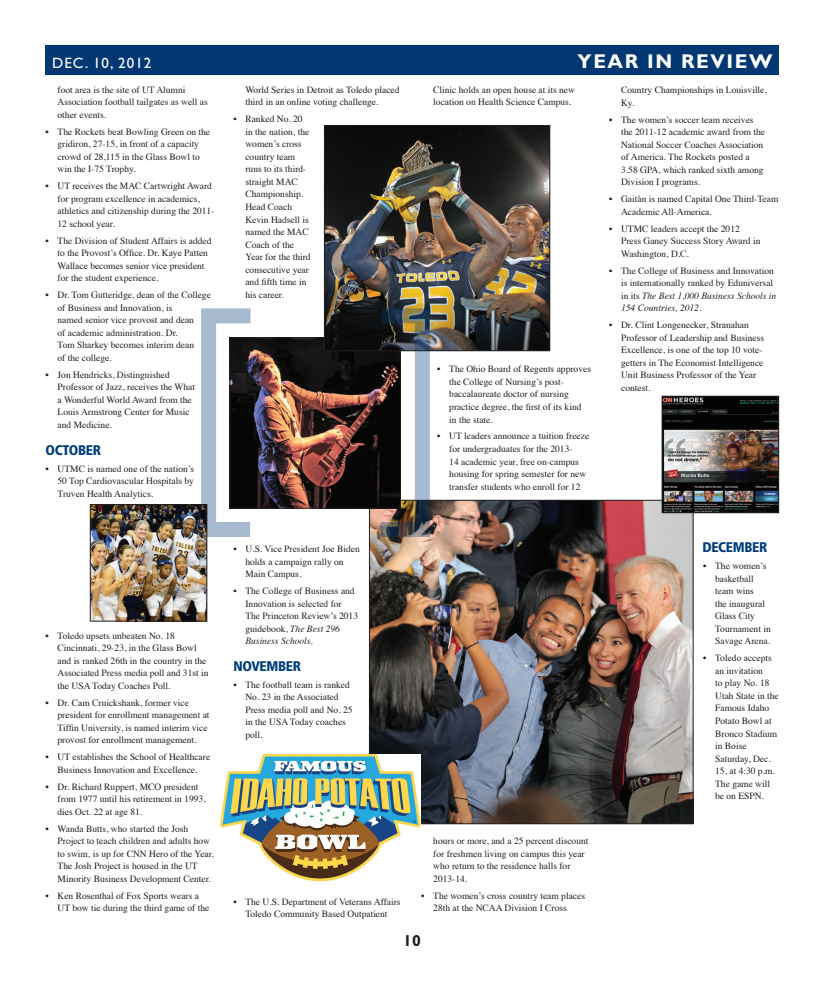
<style>
.page{position:relative;width:824px;height:990px;background:#fff}
.page>*{position:absolute;margin:0;border:0;box-sizing:border-box;transform-origin:0 0}
.t1{font:700 20px "Gill Sans";letter-spacing:.08em;color:#fff}
.t2{font:700 16px "Gill Sans";color:#231f20}
.t3{font:15px "Gill Sans";letter-spacing:.07em;color:#fff}
.t4{font:900 condensed 14px "Frutiger LT Std";letter-spacing:-.025em;color:#013d7d}
.t5{font:9.5px/12.5px "Times";color:#231f20}
.s1{font-style:italic}
</style>
<div class="page">
<div style="left:45px;top:45px;width:734px;height:30px;background:#013874"></div>
<img style="left:371px;top:502px;width:320px;height:320px">
<div style="left:369px;top:500px;width:324px;height:324px;border:1px solid #231f20"></div>
<img style="left:251px;top:340px;width:128px;height:166px">
<img style="left:326px;top:127px;width:222px;height:222px">
<div style="left:324px;top:125px;width:226px;height:226px;border:1px solid #231f20"></div>
<img style="left:664px;top:398px;width:112px;height:113px">
<div style="left:662px;top:396px;width:116px;height:117px;border:1px solid #231f20"></div>
<svg style="left:201px;top:308px;width:50px;height:230px"></svg>
<img style="left:379px;top:307px;width:52px;height:231px">
<img style="left:92px;top:506px;width:113px;height:113px">
<div style="left:90px;top:504px;width:117px;height:117px;border:1px solid #231f20"></div>
<img style="left:220px;top:755px;width:201px;height:126px">
<h3 class="t3" style="left:52px;top:55px;width:101px">DEC. 10, 2012</h3>
<h1 class="t1" style="left:577px;top:50px;width:196px">YEAR IN REVIEW</h1>
<p class="t5" style="left:58px;top:83px;width:152px">foot area is the site of UT Alumni<br>Association football tailgates as well as other events.</p>
<p class="t5" style="left:58px;top:125px;width:154px;text-indent:-12px">• The Rockets beat Bowling Green on the gridiron, 27-15, in front of a capacity crowd of 28,115 in the Glass Bowl to win the I-75 Trophy.</p>
<p class="t5" style="left:58px;top:179px;width:158px;text-indent:-12px">• UT receives the MAC Cartwright Award for program excellence in academics, athletics and citizenship during the 2011- 12 school year.</p>
<p class="t5" style="left:58px;top:234px;width:155px;text-indent:-12px">• The Division of Student Affairs is added to the Provost’s Office. Dr. Kaye Patten Wallace becomes senior vice president for the student experience.</p>
<p class="t5" style="left:58px;top:288px;width:155px;text-indent:-12px">• Dr. Tom Gutteridge, dean of the College of Business and Innovation, is<br>named senior vice provost and dean<br>of academic administration. Dr.<br>Tom Sharkey becomes interim dean<br>of the college.</p>
<p class="t5" style="left:58px;top:368px;width:139px;text-indent:-12px">• Jon Hendricks, Distinguished<br>Professor of Jazz, receives the What a Wonderful World Award from the<br>Louis Armstrong Center for Music and Medicine.</p>
<h3 class="t4" style="left:46px;top:442px;width:57px">OCTOBER</h3>
<p class="t5" style="left:58px;top:462px;width:138px;text-align:justify;text-indent:-12px">• UTMC is named one of the nation’s 50 Top Cardiovascular Hospitals by Truven Health Analytics.</p>
<p class="t5" style="left:245px;top:83px;width:156px">World Series in Detroit as Toledo placed third in an online voting challenge.</p>
<p class="t5" style="left:245px;top:112px;width:67px;text-indent:-12px">• Ranked No. 20 in the nation, the women’s cross country team runs to its third&shy;straight MAC<br>Championship.<br>Head Coach<br>Kevin Hadsell is named the MAC<br>Coach of the<br>Year for the third consecutive year and fifth time in his career.</p>
<p class="t5" style="left:433px;top:83px;width:143px">Clinic holds an open house at its new location on Health Science Campus.</p>
<p class="t5" style="left:621px;top:83px;width:147px">Country Championships in Louisville,<br>Ky.</p>
<p class="t5" style="left:621px;top:112px;width:145px;text-indent:-12px">• The women’s soccer team receives the 2011-12 academic award from the<br>National Soccer Coaches Association of America. The Rockets posted a<br>3.58 GPA, which ranked sixth among<br>Division I programs.</p>
<p class="t5" style="left:621px;top:192px;width:159px;text-indent:-12px">• Gaitàn is named Capital One Third-Team<br>Academic All-America.</p>
<p class="t5" style="left:621px;top:221px;width:141px;text-indent:-12px">• UTMC leaders accept the 2012<br>Press Ganey Success Story Award in<br>Washington, D.C.</p>
<p class="t5" style="left:621px;top:263px;width:157px;text-indent:-12px">• The College of Business and Innovation is internationally ranked by Eduniversal in its <span class="s1">The Best 1,000 Business Schools in 154 Countries, 2012.</span></p>
<p class="t5" style="left:621px;top:318px;width:145px;text-indent:-12px">• Dr. Clint Longenecker, Stranahan<br>Professor of Leadership and Business<br>Excellence, is one of the top 10 vote&shy;getters in The Economist Intelligence<br>Unit Business Professor of the Year contest.</p>
<p class="t5" style="left:449px;top:362px;width:143px;text-indent:-12px">• The Ohio Board of Regents approves the College of Nursing’s post&shy;baccalaureate doctor of nursing practice degree, the first of its kind in the state.</p>
<p class="t5" style="left:449px;top:429px;width:141px;text-indent:-12px">• UT leaders announce a tuition freeze for undergraduates for the 2013-<br>14 academic year, free on-campus housing for spring semester for new transfer students who enroll for 12</p>
<p class="t5" style="left:58px;top:629px;width:152px;text-indent:-12px">• Toledo upsets unbeaten No. 18<br>Cincinnati, 29-23, in the Glass Bowl and is ranked 26th in the country in the Associated Press media poll and 31st in the USA Today Coaches Poll.</p>
<p class="t5" style="left:58px;top:696px;width:153px;text-indent:-12px">• Dr. Cam Cruickshank, former vice president for enrollment management at Tiffin University, is named interim vice provost for enrollment management.</p>
<p class="t5" style="left:46px;top:750px;width:166px;text-align:center">• UT establishes the School of Healthcare<br>Business Innovation and Excellence.</p>
<p class="t5" style="left:58px;top:780px;width:150px;text-indent:-12px">• Dr. Richard Ruppert, MCO president from 1977 until his retirement in 1993, dies Oct. 22 at age 81.</p>
<p class="t5" style="left:58px;top:822px;width:158px;text-indent:-12px">• Wanda Butts, who started the Josh Project to teach children and adults how to swim, is up for CNN Hero of the Year.<br>The Josh Project is housed in the UT Minority Business Development Center.</p>
<p class="t5" style="left:58px;top:889px;width:153px;text-indent:-12px">• Ken Rosenthal of Fox Sports wears a<br>UT bow tie during the third game of the</p>
<p class="t5" style="left:245px;top:542px;width:116px;text-indent:-12px">• U.S. Vice President Joe Biden holds a campaign rally on<br>Main Campus.</p>
<p class="t5" style="left:245px;top:584px;width:114px;text-indent:-12px">• The College of Business and<br>Innovation is selected for<br>The Princeton Review’s 2013 guidebook, <span class="s1">The Best 296<br>Business Schools.</span></p>
<h3 class="t4" style="left:233px;top:658px;width:69px">NOVEMBER</h3>
<p class="t5" style="left:245px;top:678px;width:109px;text-indent:-12px">• The football team is ranked<br>No. 23 in the Associated<br>Press media poll and No. 25 in the USA Today coaches poll.</p>
<p class="t5" style="left:233px;top:895px;width:169px;text-align:center">• The U.S. Department of Veterans Affairs<br>Toledo Community Based Outpatient</p>
<p class="t5" style="left:433px;top:834px;width:157px">hours or more, and a 25 percent discount for freshmen living on campus this year who return to the residence halls for<br>2013-14.</p>
<p class="t5" style="left:433px;top:888px;width:153px;text-indent:-12px">• The women’s cross country team places<br>28th at the NCAA Division I Cross</p>
<h2 class="t2" style="left:403px;top:931px;width:19px">10</h2>
<h3 class="t4" style="left:702px;top:539px;width:66px">DECEMBER</h3>
<p class="t5" style="left:715px;top:559px;width:57px;text-indent:-12px">• The women’s basketball team wins<br>the inaugural<br>Glass City<br>Tournament in<br>Savage Arena.</p>
<p class="t5" style="left:715px;top:651px;width:65px;text-indent:-12px">• Toledo accepts an invitation<br>to play No. 18<br>Utah State in the<br>Famous Idaho<br>Potato Bowl at<br>Bronco Stadium in Boise<br>Saturday, Dec.<br>15, at 4:30 p.m.<br>The game will be on ESPN.</p>
</div>
